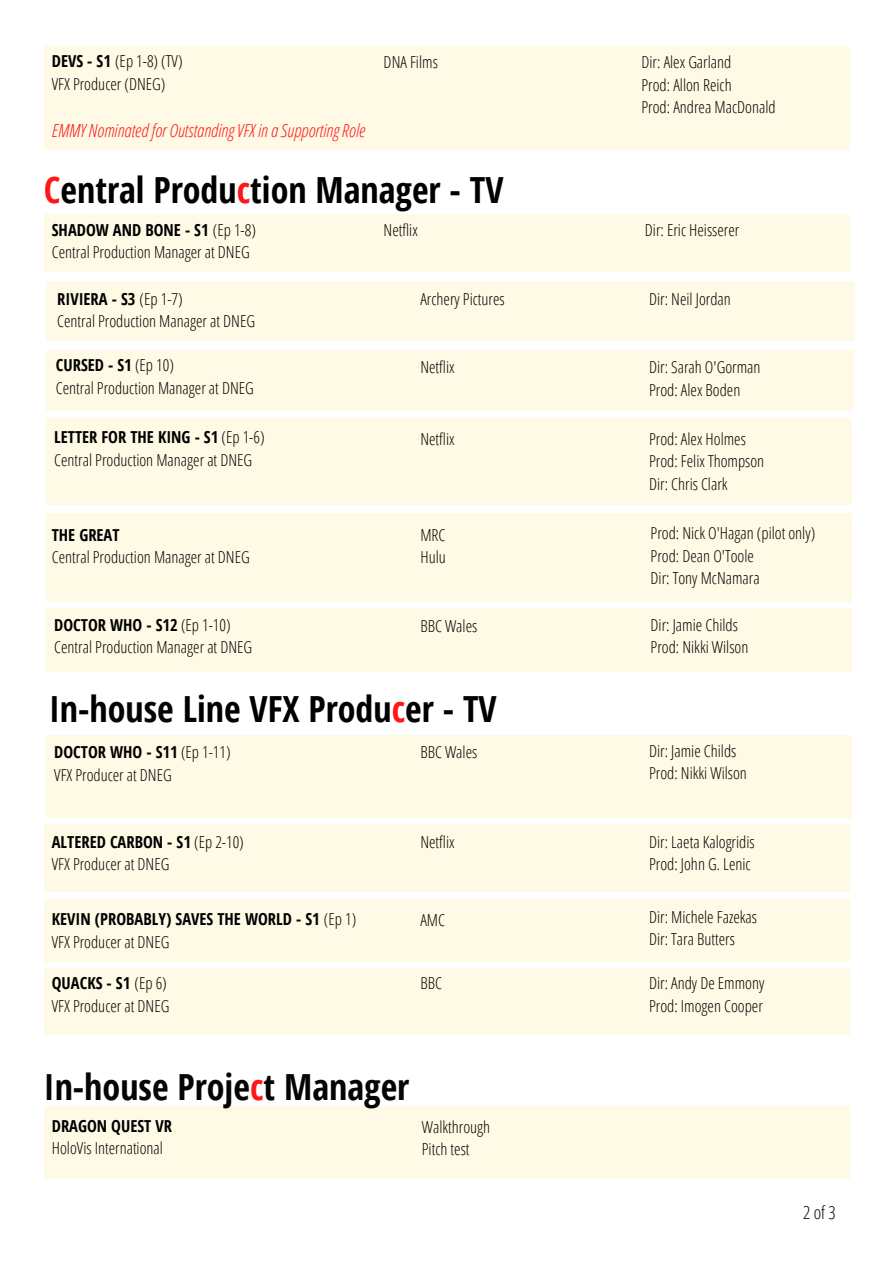
<style>
.page{position:relative;width:893px;height:1264px;background:#fff}
.page>*{position:absolute;margin:0;border:0;box-sizing:border-box;transform-origin:0 0}
.t1{font:700 36px "Open Sans Condensed";color:#000}
.t2{font:700 36px "Open Sans Condensed";color:#050505}
.t3{font:italic 300 18px "Open Sans Condensed";color:#ff1616}
.t4{font:300 18px "Open Sans Condensed";color:#000}
.t5{font:300 16.5px "Open Sans Condensed";color:#000}
.t6{font:700 16.5px "Open Sans Condensed";color:#000}
.s1{font-weight:700}
.s2{color:#ff1616}
.s3{font-weight:300}
.s4{color:#050505}
</style>
<div class="page">
<div style="left:44px;top:1106px;width:805px;height:72px;background:#fefae5"></div>
<div style="left:44px;top:899px;width:805px;height:63px;background:#fefae5"></div>
<div style="left:44px;top:968px;width:805px;height:66px;background:#fefae5"></div>
<div style="left:44px;top:824px;width:805px;height:67px;background:#fefae5"></div>
<div style="left:46px;top:735px;width:805px;height:83px;background:#fefae5"></div>
<div style="left:46px;top:608px;width:805px;height:64px;background:#fefae5"></div>
<div style="left:46px;top:513px;width:805px;height:89px;background:#fefae5"></div>
<div style="left:46px;top:418px;width:805px;height:86px;background:#fefae5"></div>
<div style="left:46px;top:281px;width:808px;height:60px;background:#fefae5"></div>
<div style="left:46px;top:350px;width:808px;height:60px;background:#fefae5"></div>
<div style="left:44px;top:214px;width:805px;height:58px;background:#fefae5"></div>
<div style="left:44px;top:46px;width:805px;height:104px;background:#fefae5"></div>
<p class="t5" style="left:52px;top:50px;width:132px"><span class="s1">DEVS - S1</span> (Ep 1-8) (TV)</p>
<h1 class="t5" style="left:52px;top:72px;width:115px">VFX Producer (DNEG)</h1>
<p class="t3" style="left:52px;top:118px;width:315px">EMMY Nominated for Outstanding VFX in a Supporting Role</p>
<p class="t5" style="left:383px;top:51px;width:56px">DNA Films</p>
<p class="t5" style="left:641px;top:51px;width:91px">Dir: Alex Garland</p>
<p class="t5" style="left:641px;top:73px;width:92px">Prod: Allon Reich</p>
<p class="t5" style="left:641px;top:96px;width:136px">Prod: Andrea MacDonald</p>
<h2 class="t1" style="left:44px;top:164px;width:461px"><span class="s2">C</span>entral Produ<span class="s2">c</span>tion Manager - TV</h2>
<p class="t6" style="left:52px;top:218px;width:205px">SHADOW AND BONE - S1 <span class="s3">(Ep 1-8)</span></p>
<p class="t5" style="left:52px;top:240px;width:199px">Central Production Manager at DNEG</p>
<h2 class="t5" style="left:383px;top:218px;width:36px">Netflix</h2>
<p class="t5" style="left:645px;top:218px;width:96px">Dir: Eric Heisserer</p>
<p class="t6" style="left:57px;top:287px;width:127px">RIVIERA - S3 <span class="s3">(Ep 1-7)</span></p>
<p class="t5" style="left:57px;top:309px;width:199px">Central Production Manager at DNEG</p>
<p class="t5" style="left:420px;top:287px;width:86px">Archery Pictures</p>
<p class="t5" style="left:649px;top:287px;width:83px">Dir: Neil Jordan</p>
<p class="t6" style="left:56px;top:354px;width:119px">CURSED - S1 <span class="s3">(Ep 10)</span></p>
<p class="t5" style="left:56px;top:376px;width:199px">Central Production Manager at DNEG</p>
<p class="t5" style="left:420px;top:355px;width:36px">Netflix</p>
<p class="t5" style="left:649px;top:355px;width:113px">Dir: Sarah O'Gorman</p>
<p class="t5" style="left:649px;top:378px;width:93px">Prod: Alex Boden</p>
<h1 class="t6" style="left:54px;top:425px;width:212px">LETTER FOR THE KING - S1 <span class="s3">(Ep 1-6)</span></h1>
<p class="t5" style="left:54px;top:448px;width:199px">Central Production Manager at DNEG</p>
<p class="t5" style="left:420px;top:427px;width:36px">Netflix</p>
<p class="t5" style="left:649px;top:427px;width:98px">Prod: Alex Holmes</p>
<p class="t5" style="left:649px;top:450px;width:117px">Prod: Felix Thompson</p>
<p class="t5" style="left:649px;top:472px;width:80px">Dir: Chris Clark</p>
<p class="t6" style="left:52px;top:523px;width:69px">THE GREAT</p>
<p class="t5" style="left:52px;top:545px;width:199px">Central Production Manager at DNEG</p>
<p class="t5" style="left:420px;top:523px;width:27px">MRC</p>
<p class="t5" style="left:420px;top:545px;width:27px">Hulu</p>
<p class="t5" style="left:650px;top:521px;width:166px">Prod: Nick O'Hagan (pilot only)</p>
<p class="t5" style="left:650px;top:544px;width:105px">Prod: Dean O'Toole</p>
<p class="t5" style="left:650px;top:566px;width:111px">Dir: Tony McNamara</p>
<p class="t6" style="left:54px;top:613px;width:178px">DOCTOR WHO - S12 <span class="s3">(Ep 1-10)</span></p>
<p class="t5" style="left:54px;top:635px;width:199px">Central Production Manager at DNEG</p>
<p class="t5" style="left:420px;top:614px;width:58px">BBC Wales</p>
<p class="t5" style="left:650px;top:613px;width:89px">Dir: Jamie Childs</p>
<p class="t5" style="left:650px;top:635px;width:99px">Prod: Nikki Wilson</p>
<p class="t1" style="left:49px;top:684px;width:449px">In-h<span class="s4">ouse</span> Line VFX Produ<span class="s2">c</span>er - TV</p>
<p class="t6" style="left:54px;top:740px;width:178px">DOCTOR WHO - S11 <span class="s3">(Ep 1-11)</span></p>
<p class="t5" style="left:54px;top:763px;width:119px">VFX Producer at DNEG</p>
<p class="t5" style="left:420px;top:740px;width:58px">BBC Wales</p>
<p class="t5" style="left:649px;top:739px;width:89px">Dir: Jamie Childs</p>
<p class="t5" style="left:649px;top:761px;width:99px">Prod: Nikki Wilson</p>
<p class="t6" style="left:52px;top:830px;width:193px">ALTERED CARBON - S1 <span class="s3">(Ep 2-10)</span></p>
<p class="t5" style="left:52px;top:852px;width:119px">VFX Producer at DNEG</p>
<p class="t5" style="left:420px;top:830px;width:36px">Netflix</p>
<p class="t5" style="left:649px;top:830px;width:107px">Dir: Laeta Kalogridis</p>
<p class="t5" style="left:649px;top:852px;width:103px">Prod: John G. Lenic</p>
<p class="t6" style="left:52px;top:907px;width:306px">KEVIN (PROBABLY) SAVES THE WORLD - S1 <span class="s3">(Ep 1)</span></p>
<h1 class="t5" style="left:52px;top:930px;width:119px">VFX Producer at DNEG</h1>
<p class="t6" style="left:52px;top:971px;width:116px">QUACKS - S1 <span class="s3">(Ep 6)</span></p>
<p class="t5" style="left:52px;top:994px;width:119px">VFX Producer at DNEG</p>
<p class="t5" style="left:420px;top:908px;width:26px">AMC</p>
<p class="t5" style="left:420px;top:971px;width:23px">BBC</p>
<p class="t5" style="left:649px;top:905px;width:109px">Dir: Michele Fazekas</p>
<p class="t5" style="left:649px;top:927px;width:87px">Dir: Tara Butters</p>
<p class="t5" style="left:649px;top:971px;width:117px">Dir: Andy De Emmony</p>
<p class="t5" style="left:649px;top:994px;width:115px">Prod: Imogen Cooper</p>
<p class="t2" style="left:44px;top:1061px;width:367px">In-house Proje<span class="s2">c</span>t Manager</p>
<p class="t6" style="left:52px;top:1114px;width:122px">DRAGON QUEST VR</p>
<p class="t5" style="left:52px;top:1136px;width:113px">HoloVis International</p>
<p class="t5" style="left:422px;top:1115px;width:70px">Walkthrough</p>
<p class="t5" style="left:422px;top:1137px;width:49px">Pitch test</p>
<p class="t4" style="left:803px;top:1199px;width:34px">2 of 3</p>
</div>
